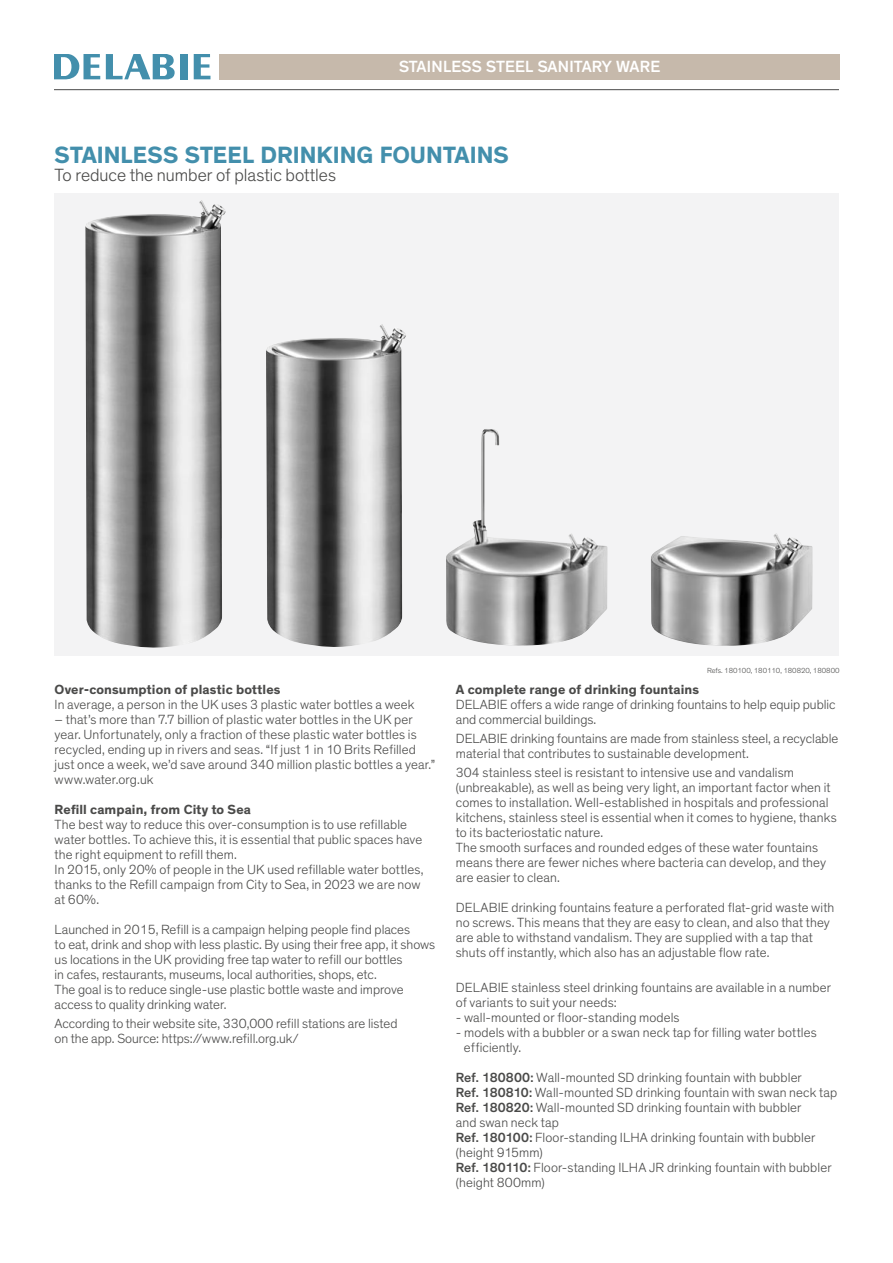
<style>
.page{position:relative;width:893px;height:1263px;background:#fff}
.page>*{position:absolute;margin:0;border:0;box-sizing:border-box;transform-origin:0 0}
.t1{font:700 24px "Theinhardt";color:#438fac}
.t2{font:300 18px "Theinhardt";letter-spacing:-.005em;color:#4a4a49}
.t3{font:500 16.5px "Theinhardt";letter-spacing:.015em;color:#fff}
.t4{font:300 13.5px/15px "Theinhardt";letter-spacing:.01em;color:#4a4a49}
.t5{font:700 13.5px "Theinhardt";letter-spacing:.01em;color:#4a4a49}
.t6{font:300 7.5px "Theinhardt";color:#4a4a49}
.s1{font-weight:500}
</style>
<div class="page">
<div style="left:219px;top:54px;width:621px;height:25px;background:#c6b9ab"></div>
<hr style="left:54px;top:89px;width:785px;height:1px;background:#4a4a49">
<svg style="left:54px;top:54px;width:46px;height:25px"></svg>
<svg style="left:106px;top:54px;width:69px;height:25px"></svg>
<div style="left:180px;top:54px;width:7px;height:25px;background:#438fac"></div>
<svg style="left:194px;top:54px;width:16px;height:25px"></svg>
<div style="left:55px;top:193px;width:784px;height:463px;background:#f3f3f4"></div>
<img style="left:651px;top:533px;width:162px;height:113px">
<img style="left:446px;top:429px;width:161px;height:217px">
<img style="left:85px;top:200px;width:141px;height:448px">
<img style="left:266px;top:324px;width:140px;height:323px">
<p class="t3" style="left:399px;top:61px;width:263px">STAINLESS STEEL SANITARY WARE</p>
<h1 class="t1" style="left:55px;top:146px;width:456px">STAINLESS STEEL DRINKING FOUNTAINS</h1>
<h2 class="t2" style="left:55px;top:167px;width:283px">To reduce the number of plastic bottles</h2>
<p class="t6" style="left:707px;top:667px;width:134px">Refs. 180100, 180110, 180820, 180800</p>
<p class="t5" style="left:55px;top:684px;width:227px">Over-consumption of plastic bottles</p>
<p class="t4" style="left:55px;top:697px;width:361px">In average, a person in the UK uses 3 plastic water bottles a week</p>
<p class="t4" style="left:55px;top:712px;width:382px">– that’s more than 7.7 billion of plastic water bottles in the UK per year. Unfortunately, only a fraction of these plastic water bottles is recycled, ending up in rivers and seas. “If just 1 in 10 Brits Refilled just once a week, we’d save around 340 million plastic bottles a year.” www.water.org.uk</p>
<p class="t5" style="left:55px;top:804px;width:198px">Refill campain, from City to Sea</p>
<p class="t4" style="left:55px;top:817px;width:370px">The best way to reduce this over-consumption is to use refillable water bottles. To achieve this, it is essential that public spaces have the right equipment to refill them.<br>In 2015, only 20% of people in the UK used refillable water bottles, thanks to the Refill campaign from City to Sea, in 2023 we are now at 60%.</p>
<p class="t4" style="left:55px;top:922px;width:382px">Launched in 2015, Refill is a campaign helping people find places<br>to eat, drink and shop with less plastic. By using their free app, it shows us locations in the UK providing free tap water to refill our bottles<br>in cafes, restaurants, museums, local authorities, shops, etc.<br>The goal is to reduce single-use plastic bottle waste and improve access to quality drinking water.</p>
<p class="t4" style="left:55px;top:1017px;width:344px">According to their website site, 330,000 refill stations are listed on the app. Source: https://www.refill.org.uk/</p>
<p class="t5" style="left:456px;top:684px;width:245px">A complete range of drinking fountains</p>
<p class="t4" style="left:456px;top:697px;width:381px">DELABIE offers a wide range of drinking fountains to help equip public and commercial buildings.</p>
<p class="t4" style="left:456px;top:732px;width:384px">DELABIE drinking fountains are made from stainless steel, a recyclable material that contributes to sustainable development.</p>
<p class="t4" style="left:456px;top:766px;width:382px">304 stainless steel is resistant to intensive use and vandalism (unbreakable), as well as being very light, an important factor when it comes to installation. Well-established in hospitals and professional kitchens, stainless steel is essential when it comes to hygiene, thanks to its bacteriostatic nature.<br>The smooth surfaces and rounded edges of these water fountains means there are fewer niches where bacteria can develop, and they are easier to clean.</p>
<p class="t4" style="left:456px;top:901px;width:380px">DELABIE drinking fountains feature a perforated flat-grid waste with no screws. This means that they are easy to clean, and also that they are able to withstand vandalism. They are supplied with a tap that shuts off instantly, which also has an adjustable flow rate.</p>
<p class="t4" style="left:456px;top:980px;width:377px">DELABIE stainless steel drinking fountains are available in a number of variants to suit your needs:</p>
<p class="t4" style="left:456px;top:1010px;width:225px">- wall-mounted or floor-standing models</p>
<p class="t4" style="left:464px;top:1025px;width:354px;text-indent:-8px">- models with a bubbler or a swan neck tap for filling water bottles efficiently.</p>
<p class="t4" style="left:456px;top:1070px;width:383px"><span class="s1">Ref. 180800:</span> Wall-mounted SD drinking fountain with bubbler<br><span class="s1">Ref. 180810:</span> Wall-mounted SD drinking fountain with swan neck tap <span class="s1">Ref. 180820:</span> Wall-mounted SD drinking fountain with bubbler<br>and swan neck tap<br><span class="s1">Ref. 180100:</span> Floor-standing ILHA drinking fountain with bubbler (height 915mm)<br><span class="s1">Ref. 180110:</span> Floor-standing ILHA JR drinking fountain with bubbler (height 800mm)</p>
</div>
